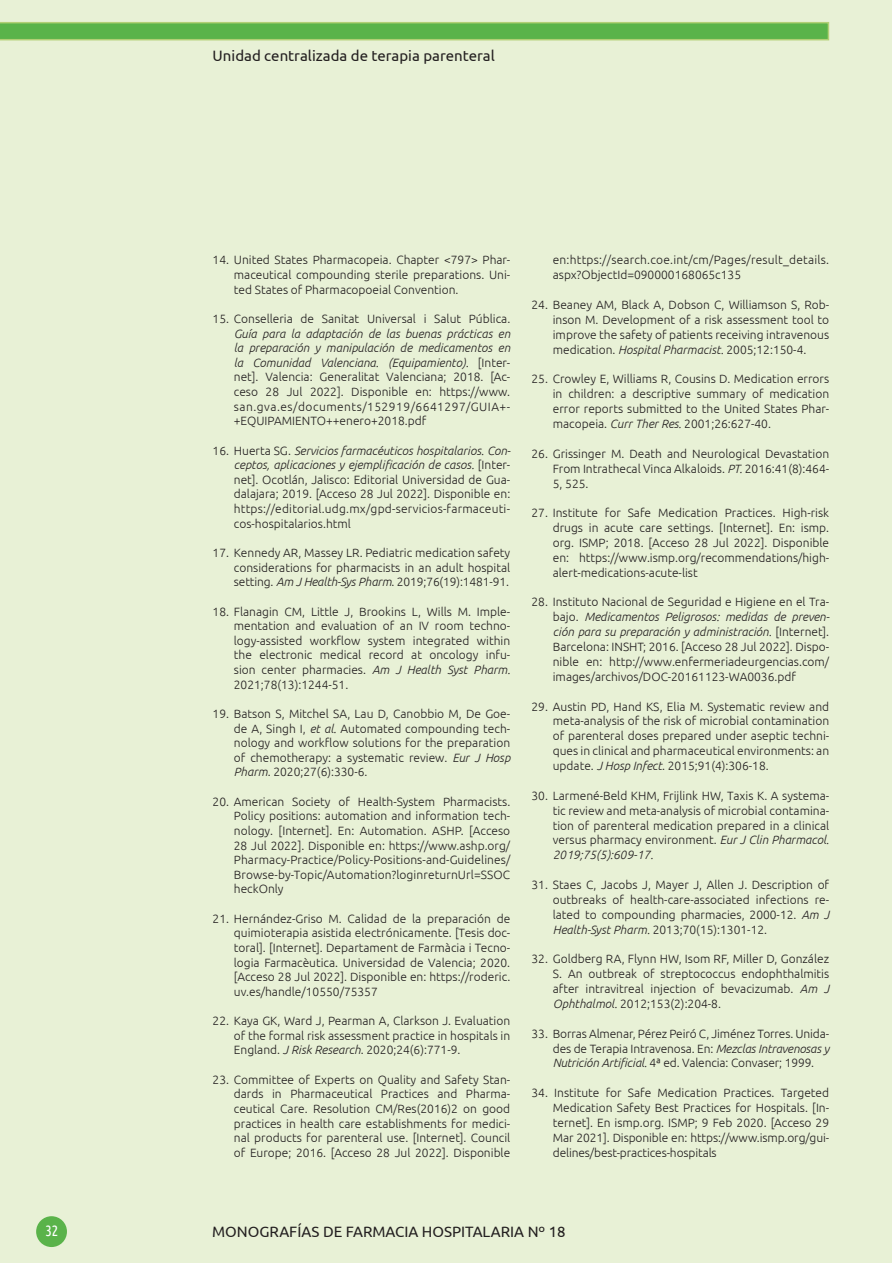
<style>
.page{position:relative;width:893px;height:1263px;background:#fff}
.page>*{position:absolute;margin:0;border:0;box-sizing:border-box;transform-origin:0 0}
.t1{font:15px "Ubuntu";color:#231f20}
.t2{font:15px "Ubuntu Condensed";color:#fff}
.Biblio{font:300 12px/14.5px "Ubuntu";color:#231f20;text-align:justify}
.Biblio-2{font:300 12px/14.9px "Ubuntu";letter-spacing:.02em;color:#231f20}
.s1{font-style:italic}
</style>
<div class="page">
<div style="left:0;top:0;width:892px;height:1263px;background:#e8f1d6"></div>
<div style="left:36px;top:1216px;width:31px;height:31px;background:#5ab34a;border-radius:50%"></div>
<svg style="left:0;top:22px;width:829px;height:18px;background:#66b64f"></svg>
<p class="t1" style="left:213px;top:46px;width:284px">Unidad centralizada de terapia parenteral</p>
<p class="Biblio" style="left:234px;top:253px;width:278px;text-indent:-21px">14. United States Pharmacopeia. Chapter &lt;797&gt; Phar&shy;maceutical compounding sterile preparations. Uni&shy;ted States of Pharmacopoeial Convention.</p>
<p class="Biblio" style="left:234px;top:311px;width:278px;text-indent:-21px">15. Conselleria de Sanitat Universal i Salut Pública.<br><span class="s1">Guía para la adaptación de las buenas prácticas en la preparación y manipulación de medicamentos en la Comunidad Valenciana. (Equipamiento).</span> [Inter&shy;net]. Valencia: Generalitat Valenciana; 2018. [Ac&shy;ceso 28 Jul 2022]. Disponible en: https://www. san.gva.es/documents/152919/6641297/GUIA+- +EQUIPAMIENTO++enero+2018.pdf</p>
<p class="Biblio" style="left:234px;top:443px;width:278px;text-indent:-21px">16. Huerta SG. <span class="s1">Servicios farmacéuticos hospitalarios. Con&shy;ceptos, aplicaciones y ejemplificación de casos.</span> [Inter&shy;net]. Ocotlán, Jalisco: Editorial Universidad de Gua&shy;dalajara; 2019. [Acceso 28 Jul 2022]. Disponible en: https://editorial.udg.mx/gpd-servicios-farmaceuti&shy;cos-hospitalarios.html</p>
<p class="Biblio" style="left:234px;top:545px;width:278px;text-indent:-21px">17. Kennedy AR, Massey LR. Pediatric medication safety considerations for pharmacists in an adult hospital setting. <span class="s1">Am J Health-Sys Pharm</span>. 2019;76(19):1481-91.</p>
<p class="Biblio" style="left:234px;top:604px;width:278px;text-indent:-21px">18. Flanagin CM, Little J, Brookins L, Wills M. Imple&shy;mentation and evaluation of an IV room techno&shy;logy-assisted workflow system integrated within the electronic medical record at oncology infu&shy;sion center pharmacies. <span class="s1">Am J Health Syst Pharm.<br></span>2021;78(13):1244-51.</p>
<p class="Biblio" style="left:234px;top:706px;width:278px;text-indent:-21px">19. Batson S, Mitchel SA, Lau D, Canobbio M, De Goe&shy;de A, Singh I, <span class="s1">et al.</span> Automated compounding tech&shy;nology and workflow solutions for the preparation of chemotherapy: a systematic review. <span class="s1">Eur J Hosp Pharm</span>. 2020;27(6):330-6.</p>
<p class="Biblio" style="left:234px;top:794px;width:278px;text-indent:-21px">20. American Society of Health-System Pharmacists.<br>Policy positions: automation and information tech&shy;nology. [Internet]. En: Automation. ASHP. [Acceso 28 Jul 2022]. Disponible en: https://www.ashp.org/ Pharmacy-Practice/Policy-Positions-and-Guidelines/ Browse-by-Topic/Automation?loginreturnUrl=SSOC heckOnly</p>
<p class="Biblio" style="left:234px;top:911px;width:278px;text-indent:-21px">21. Hernández-Griso M. Calidad de la preparación de quimioterapia asistida electrónicamente. [Tesis doc&shy;toral]. [Internet]. Departament de Farmàcia i Tecno&shy;logia Farmacèutica. Universidad de Valencia; 2020. [Acceso 28 Jul 2022]. Disponible en: https://roderic. uv.es/handle/10550/75357</p>
<p class="Biblio" style="left:234px;top:1013px;width:278px;text-indent:-21px">22. Kaya GK, Ward J, Pearman A, Clarkson J. Evaluation of the formal risk assessment practice in hospitals in England. <span class="s1">J Risk Research</span>. 2020;24(6):771-9.</p>
<p class="Biblio" style="left:234px;top:1072px;width:278px;text-indent:-21px">23. Committee of Experts on Quality and Safety Stan&shy;dards in Pharmaceutical Practices and Pharma&shy;ceutical Care. Resolution CM/Res(2016)2 on good practices in health care establishments for medici&shy;nal products for parenteral use. [Internet]. Council of Europe; 2016. [Acceso 28 Jul 2022]. Disponible</p>
<p class="Biblio-2" style="left:553px;top:252px;width:278px">en:https://search.coe.int/cm/Pages/result_details. aspx?ObjectId=090000168065c135</p>
<p class="Biblio" style="left:553px;top:297px;width:278px;text-indent:-21px">24. Beaney AM, Black A, Dobson C, Williamson S, Rob&shy;inson M. Development of a risk assessment tool to improve the safety of patients receiving intravenous medication. <span class="s1">Hospital Pharmacist.</span> 2005;12:150-4.</p>
<p class="Biblio" style="left:553px;top:371px;width:278px;text-indent:-21px">25. Crowley E, Williams R, Cousins D. Medication errors in children: a descriptive summary of medication error reports submitted to the United States Phar&shy;macopeia. <span class="s1">Curr Ther Res.</span> 2001;26:627-40.</p>
<p class="Biblio" style="left:553px;top:446px;width:278px;text-indent:-21px">26. Grissinger M. Death and Neurological Devastation From Intrathecal Vinca Alkaloids. <span class="s1">PT.</span> 2016:41(8):464- 5, 525.</p>
<p class="Biblio" style="left:553px;top:505px;width:278px;text-indent:-21px">27. Institute for Safe Medication Practices. High-risk drugs in acute care settings. [Internet]. En: ismp. org. ISMP; 2018. [Acceso 28 Jul 2022]. Disponible en: https://www.ismp.org/recommendations/high&shy;alert-medications-acute-list</p>
<p class="Biblio" style="left:553px;top:594px;width:278px;text-indent:-21px">28. Instituto Nacional de Seguridad e Higiene en el Tra&shy;bajo. <span class="s1">Medicamentos Peligrosos: medidas de preven&shy;ción para su preparación y administración.</span> [Internet].<br>Barcelona: INSHT; 2016. [Acceso 28 Jul 2022]. Dispo&shy;nible en: http://www.enfermeriadeurgencias.com/ images/archivos/DOC-20161123-WA0036.pdf</p>
<p class="Biblio" style="left:553px;top:698px;width:278px;text-indent:-21px">29. Austin PD, Hand KS, Elia M. Systematic review and meta-analysis of the risk of microbial contamination of parenteral doses prepared under aseptic techni&shy;ques in clinical and pharmaceutical environments: an update. <span class="s1">J Hosp Infect</span>. 2015;91(4):306-18.</p>
<p class="Biblio" style="left:553px;top:788px;width:278px;text-indent:-21px">30. Larmené-Beld KHM, Frijlink HW, Taxis K. A systema&shy;tic review and meta-analysis of microbial contamina&shy;tion of parenteral medication prepared in a clinical versus pharmacy environment. <span class="s1">Eur J Clin Pharmacol.<br>2019;75(5):609-17.</span></p>
<p class="Biblio" style="left:553px;top:877px;width:278px;text-indent:-21px">31. Staes C, Jacobs J, Mayer J, Allen J. Description of outbreaks of health-care-associated infections re&shy;lated to compounding pharmacies, 2000-12. <span class="s1">Am J Health-Syst Pharm.</span> 2013;70(15):1301-12.</p>
<p class="Biblio" style="left:553px;top:951px;width:278px;text-indent:-21px">32. Goldberg RA, Flynn HW, Isom RF, Miller D, González S. An outbreak of streptococcus endophthalmitis after intravitreal injection of bevacizumab. <span class="s1">Am J Ophthalmol.</span> 2012;153(2):204-8.</p>
<p class="Biblio" style="left:553px;top:1026px;width:278px;text-indent:-21px">33. Borras Almenar, Pérez Peiró C, Jiménez Torres. Unida&shy;des de Terapia Intravenosa. En: <span class="s1">Mezclas Intravenosas y Nutrición Artificial.</span> 4ª ed. Valencia: Convaser; 1999.</p>
<p class="Biblio" style="left:553px;top:1085px;width:278px;text-indent:-21px">34. Institute for Safe Medication Practices. Targeted Medication Safety Best Practices for Hospitals. [In&shy;ternet]. En ismp.org. ISMP; 9 Feb 2020. [Acceso 29<br>Mar 2021]. Disponible en: https://www.ismp.org/gui&shy;delines/best-practices-hospitals</p>
<p class="t2" style="left:45px;top:1221px;width:14px">32</p>
<p class="t1" style="left:212px;top:1222px;width:355px">MONOGRAFÍAS DE FARMACIA HOSPITALARIA Nº 18</p>
</div>
